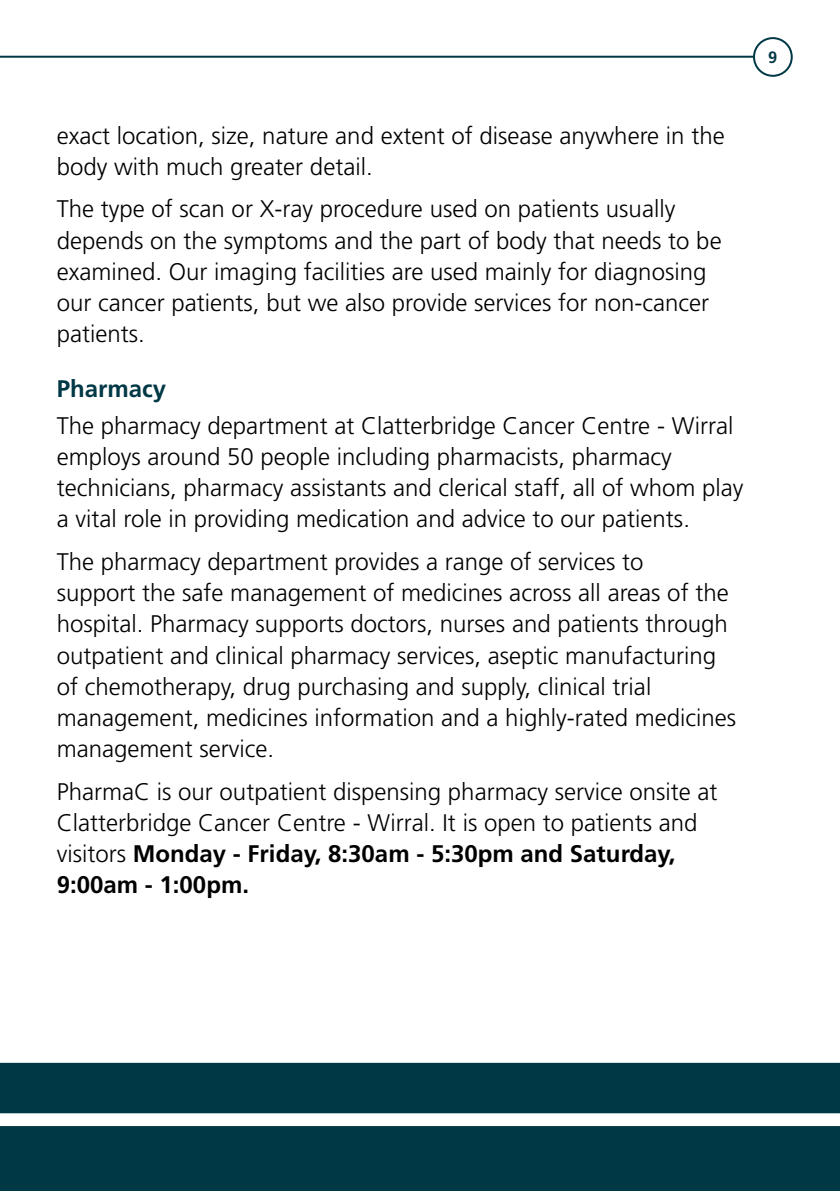
<style>
.page{position:relative;width:840px;height:1191px;background:#fff}
.page>*{position:absolute;margin:0;border:0;box-sizing:border-box;transform-origin:0 0}
.t1{font:300 24px/31.2px "Frutiger";color:#000}
.t2{font:700 24px "Frutiger";color:#003846}
.t3{font:700 16.4px "Frutiger";color:#003846}
.s1{font-weight:700}
</style>
<div class="page">
<div style="left:0;top:1062px;width:839px;height:129px;background:#003846"></div>
<hr style="left:0;top:56px;width:791px;height:2px;background:#003846">
<div style="left:753px;top:38px;width:38px;height:38px;background:#fff;border-radius:50%"></div>
<div style="left:752px;top:37px;width:40px;height:40px;border:2px solid #003846;border-radius:50%"></div>
<svg style="left:0;top:1113px;width:839px;height:13px"></svg>
<p class="t1" style="left:57px;top:120px;width:669px">exact location, size, nature and extent of disease anywhere in the body with much greater detail.</p>
<p class="t1" style="left:57px;top:193px;width:666px">The type of scan or X-ray procedure used on patients usually depends on the symptoms and the part of body that needs to be examined. Our imaging facilities are used mainly for diagnosing our cancer patients, but we also provide services for non-cancer patients.</p>
<p class="t2" style="left:57px;top:374px;width:111px">Pharmacy</p>
<p class="t1" style="left:57px;top:410px;width:688px">The pharmacy department at Clatterbridge Cancer Centre - Wirral employs around 50 people including pharmacists, pharmacy technicians, pharmacy assistants and clerical staff, all of whom play a vital role in providing medication and advice to our patients.</p>
<p class="t1" style="left:57px;top:546px;width:680px">The pharmacy department provides a range of services to<br>support the safe management of medicines across all areas of the hospital. Pharmacy supports doctors, nurses and patients through outpatient and clinical pharmacy services, aseptic manufacturing of chemotherapy, drug purchasing and supply, clinical trial management, medicines information and a highly-rated medicines management service.</p>
<p class="t1" style="left:57px;top:776px;width:662px">PharmaC is our outpatient dispensing pharmacy service onsite at Clatterbridge Cancer Centre - Wirral. It is open to patients and visitors <span class="s1">Monday - Friday, 8:30am - 5:30pm and Saturday, 9:00am - 1:00pm.</span></p>
<p class="t3" style="left:767px;top:48px;width:11px">9</p>
</div>
